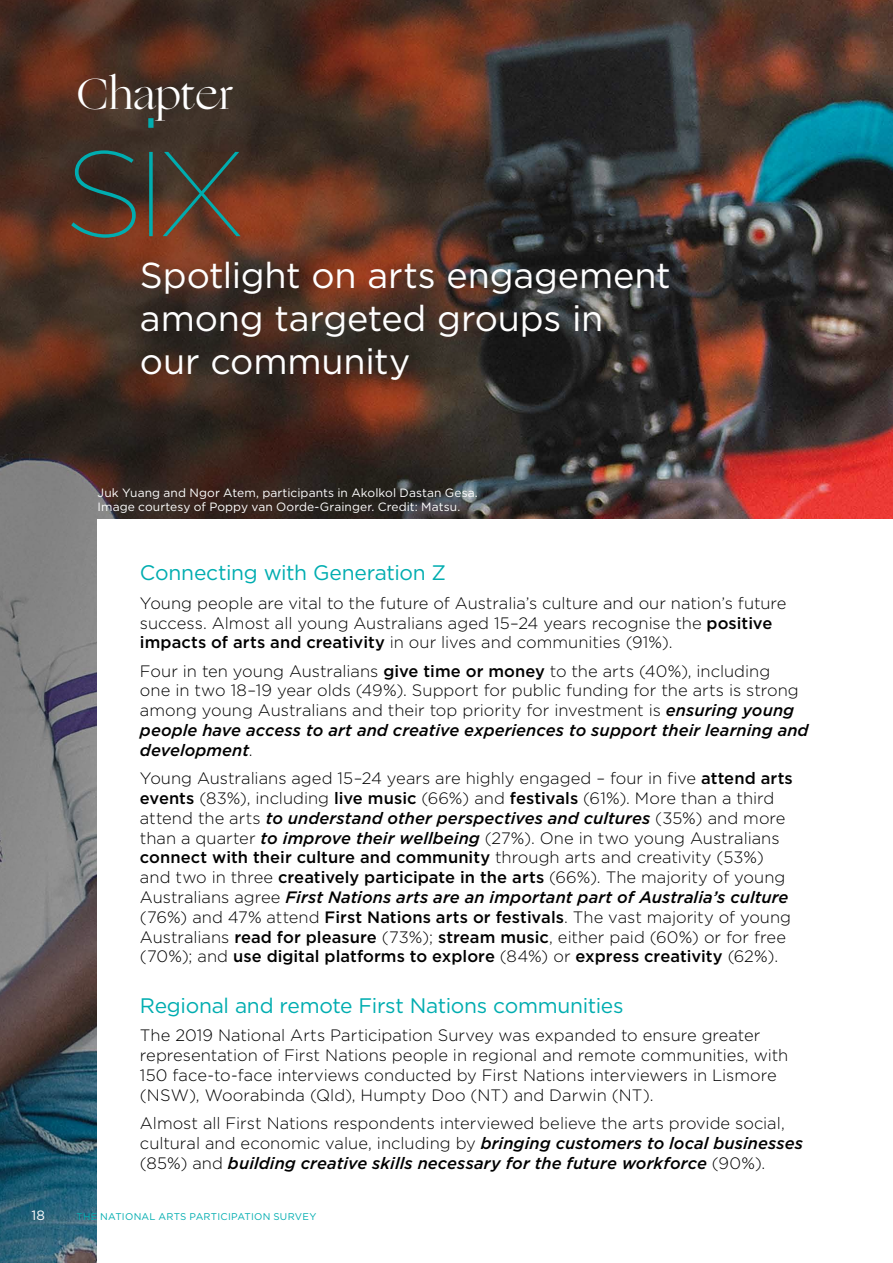
<style>
.page{position:relative;width:893px;height:1263px;background:#fff}
.page>*{position:absolute;margin:0;border:0;box-sizing:border-box;transform-origin:0 0}
.t1{font:100 168.45px "Gotham";color:#00adb0}
.t2{font:43.5px "Ogg";color:#fff}
.t3{font:36px/43.2px "Gotham";letter-spacing:-.005em;color:#fff}
.t4{font:21px "Gotham";letter-spacing:-.015em;color:#00adb0}
.t5{font:300 16.5px/19.8px "Gotham";color:#000}
.t6{font:13.5px "Gotham";color:#fff}
.t7{font:12px/14.4px "Gotham";letter-spacing:.005em;color:#fff}
.t8{font:9.75px "Gotham";letter-spacing:.03em;color:#00adb0}
.s1{font-weight:500}
.s2{font-weight:500;font-style:italic}
</style>
<div class="page">
<img style="left:0;top:0;width:893px;height:1263px">
<div style="left:98px;top:519px;width:795px;height:744px;background:#fff"></div>
<h2 class="t2" style="left:77px;top:65px;width:158px">Chapter</h2>
<h1 class="t1" style="left:64px;top:73px;width:184px">six</h1>
<h3 class="t3" style="left:140px;top:253px;width:532px">Spotlight on arts engagement among targeted groups in our community</h3>
<p class="t7" style="left:98px;top:485px;width:382px">Juk Yuang and Ngor Atem, participants in Akolkol Dastan Gesa.<br>Image courtesy of Poppy van Oorde-Grainger. Credit: Matsu.</p>
<p class="t4" style="left:140px;top:559px;width:308px">Connecting with Generation Z</p>
<p class="t5" style="left:140px;top:592px;width:648px">Young people are vital to the future of Australia’s culture and our nation’s future success. Almost all young Australians aged 15–24 years recognise the <span class="s1">positive impacts of arts and creativity</span> in our lives and communities (91%).</p>
<p class="t5" style="left:140px;top:660px;width:670px">Four in ten young Australians <span class="s1">give time or money</span> to the arts (40%), including<br>one in two 18–19 year olds (49%). Support for public funding for the arts is strong among young Australians and their top priority for investment is <span class="s2">ensuring young people have access to art and creative experiences to support their learning and development</span>.</p>
<p class="t5" style="left:140px;top:768px;width:654px">Young Australians aged 15–24 years are highly engaged – four in five <span class="s1">attend arts events</span> (83%), including <span class="s1">live music</span> (66%) and <span class="s1">festivals</span> (61%). More than a third attend the arts <span class="s2">to understand other perspectives and cultures</span> (35%) and more than a quarter <span class="s2">to improve their wellbeing</span> (27%). One in two young Australians <span class="s1">connect with their culture and community</span> through arts and creativity (53%) and two in three <span class="s1">creatively participate in the arts</span> (66%). The majority of young Australians agree <span class="s2">First Nations arts are an important part of Australia’s culture </span>(76%) and 47% attend <span class="s1">First Nations arts or festivals</span>. The vast majority of young Australians <span class="s1">read for pleasure</span> (73%); <span class="s1">stream music</span>, either paid (60%) or for free (70%); and <span class="s1">use digital platforms to explore</span> (84%) or <span class="s1">express creativity</span> (62%).</p>
<p class="t4" style="left:140px;top:992px;width:485px">Regional and remote First Nations communities</p>
<p class="t5" style="left:140px;top:1025px;width:650px">The 2019 National Arts Participation Survey was expanded to ensure greater representation of First Nations people in regional and remote communities, with 150 face-to-face interviews conducted by First Nations interviewers in Lismore (NSW), Woorabinda (Qld), Humpty Doo (NT) and Darwin (NT).</p>
<p class="t5" style="left:140px;top:1113px;width:665px">Almost all First Nations respondents interviewed believe the arts provide social, cultural and economic value, including by <span class="s2">bringing customers to local businesses </span>(85%) and <span class="s2">building creative skills necessary for the future workforce</span> (90%).</p>
<p class="t6" style="left:31px;top:1207px;width:15px">18</p>
<p class="t8" style="left:77px;top:1211px;width:241px">THE NATIONAL ARTS PARTICIPATION SURVEY</p>
</div>
